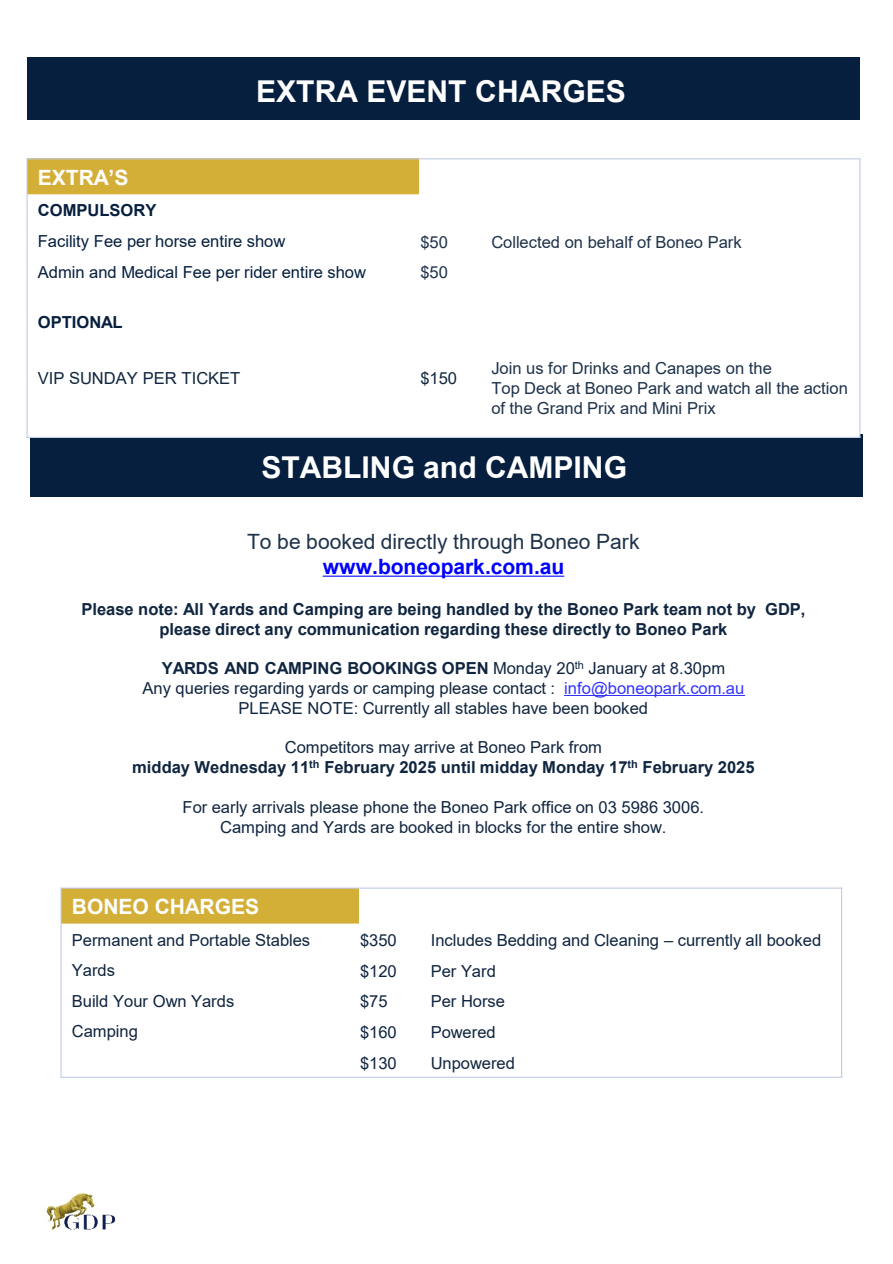
<style>
.page{position:relative;width:893px;height:1264px;background:#fff}
.page>*{position:absolute;margin:0;border:0;box-sizing:border-box;transform-origin:0 0}
.t1{font:700 30px "Arial";color:#fff}
.t2{font:21px "Arial";color:#1e324a}
.t3{font:700 21px "Arial";letter-spacing:-.005em;color:#00f}
.t4{font:700 21px "Arial";letter-spacing:-.005em;color:#fff}
.t5{font:16.5px "Arial";color:#10253f}
.t6{font:700 16.5px/19.8px "Arial";color:#10253f;text-align:center}
.t7{font:16.5px/19.8px "Arial";color:#1e324a}
.t8{font:16.5px "Arial";color:#061f3e}
.t9{font:700 16.5px "Arial";letter-spacing:-.005em;color:#061f3e}
.s1{font-weight:400}
.s2{color:#33f}
</style>
<div class="page">
<img style="left:46px;top:1193px;width:70px;height:37px">
<div style="left:30px;top:434px;width:832px;height:63px;background:#061f3e"></div>
<svg style="left:323px;top:575px;width:241px;height:1px"></svg>
<hr style="left:564px;top:695px;width:180px;height:1px;background:#33f">
<div style="left:27px;top:159px;width:392px;height:36px;background:#d4af37"></div>
<div style="left:27px;top:357px;width:392px;height:80px;background:#fff"></div>
<div style="left:419px;top:357px;width:71px;height:80px;background:#fff"></div>
<div style="left:490px;top:357px;width:369px;height:80px;background:#fff"></div>
<hr style="left:27px;top:194px;width:833px;height:1px;background:#fff">
<hr style="left:27px;top:158px;width:1px;height:280px;background:#c0cce1">
<hr style="left:859px;top:158px;width:1px;height:280px;background:#c0cce1">
<hr style="left:27px;top:158px;width:833px;height:1px;background:#c0cce1">
<hr style="left:27px;top:436px;width:833px;height:2px;background:#c0cce1">
<div style="left:27px;top:57px;width:832px;height:63px;background:#061f3e"></div>
<div style="left:61px;top:887px;width:298px;height:36px;background:#d4af37"></div>
<hr style="left:60px;top:887px;width:2px;height:190px;background:#c0cce1">
<hr style="left:841px;top:887px;width:1px;height:190px;background:#c0cce1">
<hr style="left:60px;top:887px;width:782px;height:1px;background:#c0cce1">
<hr style="left:60px;top:1076px;width:782px;height:1px;background:#c0cce1">
<p class="t1" style="left:256px;top:70px;width:371px">EXTRA EVENT CHARGES</p>
<p class="t4" style="left:38px;top:162px;width:92px">EXTRA’S</p>
<p class="t9" style="left:38px;top:199px;width:120px">COMPULSORY</p>
<p class="t8" style="left:38px;top:230px;width:249px">Facility Fee per horse entire show</p>
<p class="t7" style="left:420px;top:232px;width:29px">$50</p>
<p class="t7" style="left:491px;top:232px;width:252px">Collected on behalf of Boneo Park</p>
<p class="t8" style="left:38px;top:260px;width:329px">Admin and Medical Fee per rider entire show</p>
<p class="t7" style="left:420px;top:262px;width:29px">$50</p>
<p class="t9" style="left:38px;top:310px;width:86px">OPTIONAL</p>
<p class="t5" style="left:38px;top:366px;width:204px">VIP SUNDAY PER TICKET</p>
<p class="t5" style="left:420px;top:367px;width:38px">$150</p>
<p class="t7" style="left:491px;top:358px;width:282px">Join us for Drinks and Canapes on the</p>
<p class="t7" style="left:491px;top:378px;width:358px">Top Deck at Boneo Park and watch all the action of the Grand Prix and Mini Prix</p>
<p class="t1" style="left:261px;top:446px;width:367px">STABLING and CAMPING</p>
<p class="t2" style="left:247px;top:527px;width:394px">To be booked directly through Boneo Park</p>
<p class="t3" style="left:323px;top:551px;width:243px">www.boneopark.com.au</p>
<p class="t6" style="left:81px;top:599px;width:725px">Please note: All Yards and Camping are being handled by the Boneo Park team not by GDP, please direct any communication regarding these directly to Boneo Park</p>
<p class="t6" style="left:162px;top:658px;width:565px">YARDS AND CAMPING BOOKINGS OPEN <span class="s1">Monday 20</span><sup>th</sup> <span class="s1">January at 8.30pm</span></p>
<p class="t5" style="left:143px;top:676px;width:603px">Any queries regarding yards or camping please contact : <span class="s2">info@boneopark.com.au</span></p>
<p class="t5" style="left:238px;top:696px;width:411px">PLEASE NOTE: Currently all stables have been booked</p>
<p class="t5" style="left:285px;top:736px;width:319px">Competitors may arrive at Boneo Park from</p>
<p class="t6" style="left:132px;top:757px;width:624px">midday Wednesday 11<sup>th</sup> February 2025 until midday Monday 17<sup>th</sup> February 2025</p>
<p class="t5" style="left:182px;top:795px;width:523px">For early arrivals please phone the Boneo Park office on 03 5986 3006.</p>
<p class="t5" style="left:220px;top:815px;width:447px">Camping and Yards are booked in blocks for the entire show.</p>
<p class="t4" style="left:72px;top:891px;width:189px">BONEO CHARGES</p>
<p class="t5" style="left:72px;top:928px;width:240px">Permanent and Portable Stables</p>
<p class="t5" style="left:360px;top:928px;width:38px">$350</p>
<p class="t5" style="left:430px;top:928px;width:392px">Includes Bedding and Cleaning – currently all booked</p>
<p class="t5" style="left:72px;top:958px;width:45px">Yards</p>
<p class="t5" style="left:360px;top:959px;width:38px">$120</p>
<p class="t5" style="left:430px;top:959px;width:67px">Per Yard</p>
<p class="t5" style="left:72px;top:989px;width:164px">Build Your Own Yards</p>
<p class="t5" style="left:360px;top:990px;width:29px">$75</p>
<p class="t5" style="left:430px;top:990px;width:76px">Per Horse</p>
<p class="t5" style="left:72px;top:1020px;width:68px">Camping</p>
<p class="t5" style="left:360px;top:1020px;width:38px">$160</p>
<p class="t5" style="left:430px;top:1020px;width:66px">Powered</p>
<p class="t5" style="left:360px;top:1051px;width:38px">$130</p>
<p class="t5" style="left:430px;top:1051px;width:86px">Unpowered</p>
</div>
